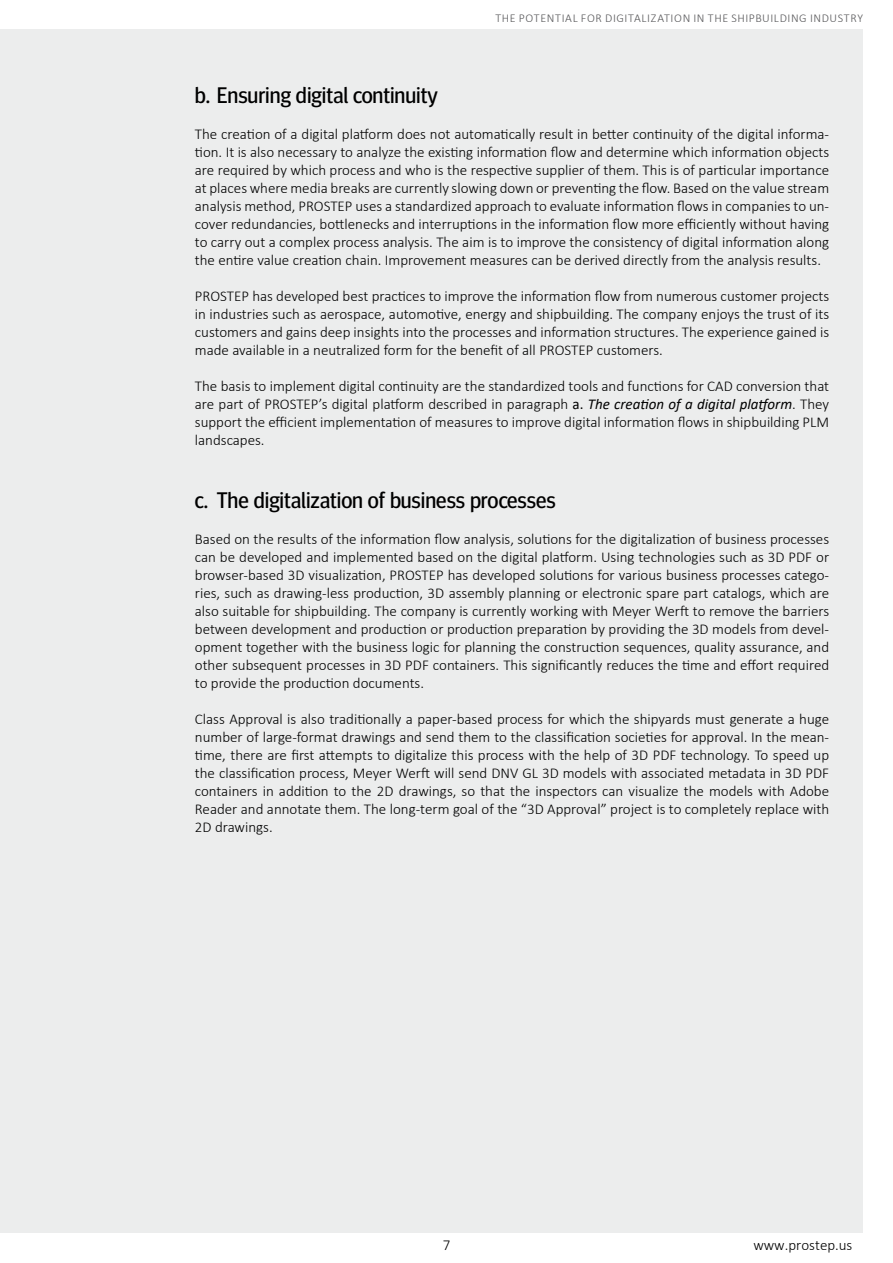
<style>
.page{position:relative;width:893px;height:1263px;background:#fff}
.page>*{position:absolute;margin:0;border:0;box-sizing:border-box;transform-origin:0 0}
.t1{font:22.5px "Meta Headline OT";color:#000}
.t2{font:300 15px/18px "Calibri";color:#000;text-align:justify}
.t3{font:300 12px "Calibri";letter-spacing:.05em;color:#58585a}
.s1{font-weight:400}
.s2{font-weight:400;font-style:italic}
</style>
<div class="page">
<div style="left:0;top:30px;width:863px;height:1203px;background:#eceded"></div>
<div style="left:859px;top:183px;width:34px;height:74px;background:#fff"></div>
<p class="t3" style="left:495px;top:10px;width:369px">THE POTENTIAL FOR DIGITALIZATION IN THE SHIPBUILDING INDUSTRY</p>
<h1 class="t1" style="left:195px;top:81px;width:244px">b. Ensuring digital continuity</h1>
<p class="t2" style="left:195px;top:125px;width:636px">The creation of a digital platform does not automatically result in better continuity of the digital informa&shy;tion. It is also necessary to analyze the existing information flow and determine which information objects are required by which process and who is the respective supplier of them. This is of particular importance at places where media breaks are currently slowing down or preventing the flow. Based on the value stream analysis method, PROSTEP uses a standardized approach to evaluate information flows in companies to un&shy;cover redundancies, bottlenecks and interruptions in the information flow more efficiently without having to carry out a complex process analysis. The aim is to improve the consistency of digital information along the entire value creation chain. Improvement measures can be derived directly from the analysis results.</p>
<p class="t2" style="left:195px;top:287px;width:636px">PROSTEP has developed best practices to improve the information flow from numerous customer projects in industries such as aerospace, automotive, energy and shipbuilding. The company enjoys the trust of its customers and gains deep insights into the processes and information structures. The experience gained is made available in a neutralized form for the benefit of all PROSTEP customers.</p>
<p class="t2" style="left:195px;top:377px;width:636px">The basis to implement digital continuity are the standardized tools and functions for CAD conversion that are part of PROSTEP’s digital platform described in paragraph <span class="s1">a.</span> <span class="s2">The creation of a digital platform</span>. They support the efficient implementation of measures to improve digital information flows in shipbuilding PLM landscapes.</p>
<h1 class="t1" style="left:195px;top:486px;width:362px">c. The digitalization of business processes</h1>
<p class="t2" style="left:195px;top:530px;width:636px">Based on the results of the information flow analysis, solutions for the digitalization of business processes can be developed and implemented based on the digital platform. Using technologies such as 3D PDF or browser-based 3D visualization, PROSTEP has developed solutions for various business processes catego&shy;ries, such as drawing-less production, 3D assembly planning or electronic spare part catalogs, which are also suitable for shipbuilding. The company is currently working with Meyer Werft to remove the barriers between development and production or production preparation by providing the 3D models from devel&shy;opment together with the business logic for planning the construction sequences, quality assurance, and other subsequent processes in 3D PDF containers. This significantly reduces the time and effort required to provide the production documents.</p>
<p class="t2" style="left:195px;top:710px;width:636px">Class Approval is also traditionally a paper-based process for which the shipyards must generate a huge number of large-format drawings and send them to the classification societies for approval. In the mean&shy;time, there are first attempts to digitalize this process with the help of 3D PDF technology. To speed up the classification process, Meyer Werft will send DNV GL 3D models with associated metadata in 3D PDF containers in addition to the 2D drawings, so that the inspectors can visualize the models with Adobe Reader and annotate them. The long-term goal of the “3D Approval” project is to completely replace with 2D drawings.</p>
<p class="t2" style="left:443px;top:1236px;width:9px">7</p>
<p class="t2" style="left:753px;top:1236px;width:101px">www.prostep.us</p>
</div>
